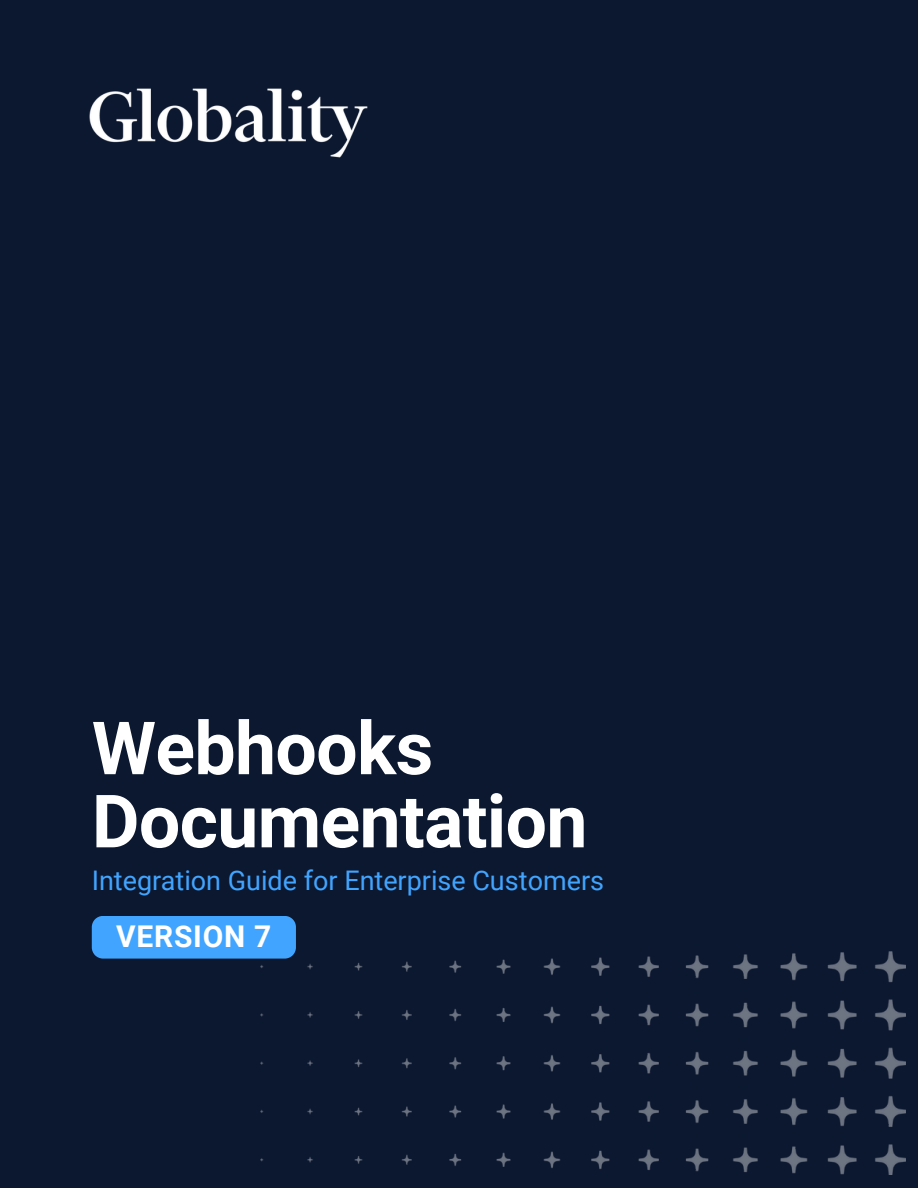
<style>
.page{position:relative;width:918px;height:1188px;background:#0c1830}
.page>*{position:absolute;margin:0;border:0;box-sizing:border-box;transform-origin:0 0}
.t1{font:700 73.5px/73.2px "Roboto";letter-spacing:-.01em;color:#fff}
.t2{font:700 30px "Roboto";letter-spacing:.025em;color:#fff}
.t3{font:27px "Roboto";color:#41a4ff}
</style>
<div class="page">
<img style="left:260px;top:951px;width:645px;height:224px">
<div style="left:92px;top:916px;width:204px;height:43px;background:#41a4ff"></div>
<img style="left:89px;top:88px;width:279px;height:70px">
<h1 class="t1" style="left:92px;top:713px;width:497px">Webhooks<br>Documentation</h1>
<p class="t3" style="left:92px;top:865px;width:514px">Integration Guide for Enterprise Customers</p>
<h2 class="t2" style="left:116px;top:920px;width:157px">VERSION 7</h2>
</div>
